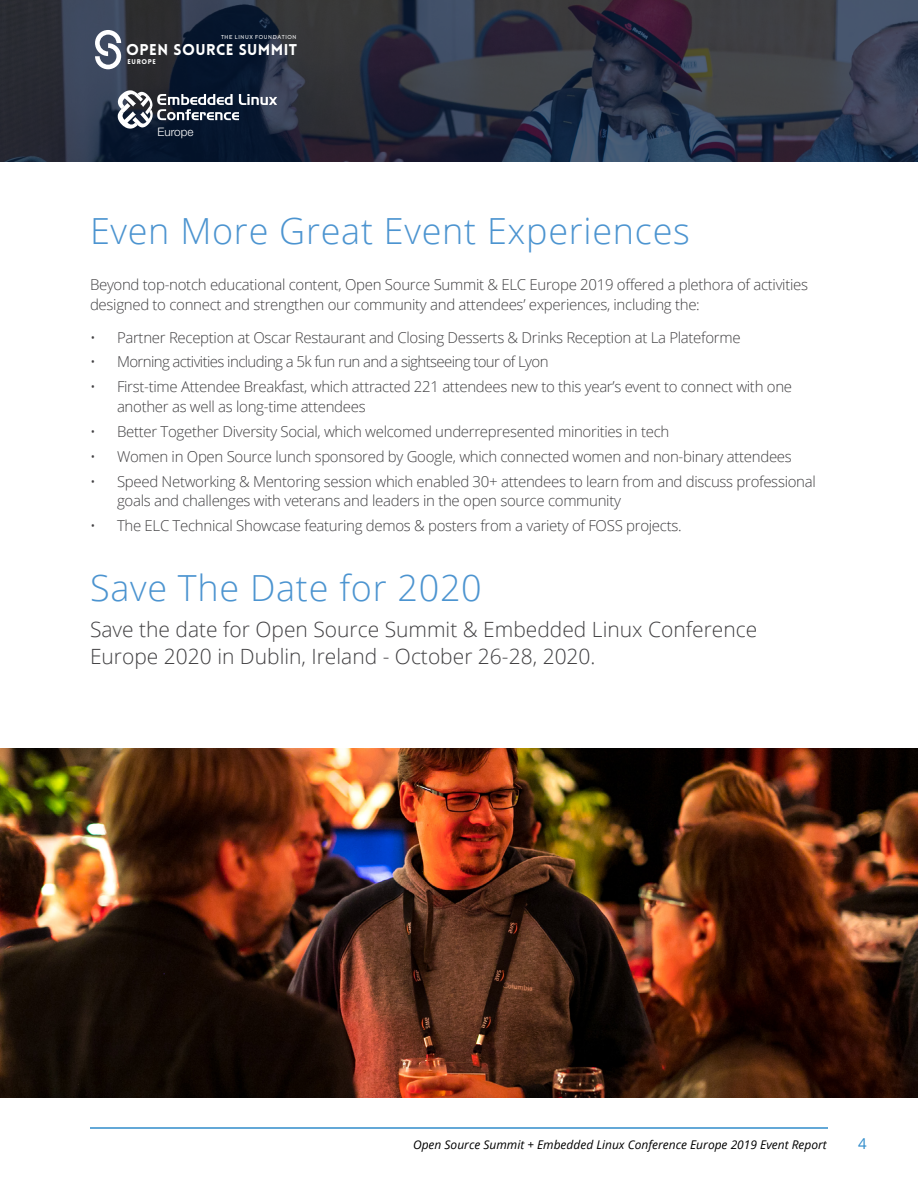
<style>
.page{position:relative;width:918px;height:1188px;background:#fff}
.page>*{position:absolute;margin:0;border:0;box-sizing:border-box;transform-origin:0 0}
.t1{font:300 36px "Open Sans";letter-spacing:.02em;color:#4c94d0}
.t2{font:300 21px/27px "Open Sans";color:#414042}
.t3{font:900 15.3px "Lovelo";letter-spacing:.03em;color:#fff}
.t4{font:300 15px/19.5px "Open Sans";letter-spacing:-.02em;color:#414042}
.t5{font:300 15px "Open Sans";letter-spacing:-.04em;color:#414042}
.t6{font:15px "Open Sans";color:#308ccb}
.t7{font:italic 12px "Open Sans";color:#000}
.t8{font:300 11.7px "Helvetica Neue LT Std";color:#fff}
.t9{font:900 8.85px "Lovelo";letter-spacing:.1em;color:#fff}
.t10{font:900 6.75px "Lovelo";letter-spacing:.1em;color:#fff}
.t11{font:700 5.7px "Coves";letter-spacing:.1em;color:#fff}
</style>
<div class="page">
<hr style="left:90px;top:1127px;width:738px;height:2px;background:#308ccb">
<svg style="left:0;top:0;width:918px;height:162px;background:#2d3242"></svg>
<svg style="left:95px;top:30px;width:26px;height:39px"></svg>
<svg style="left:118px;top:90px;width:159px;height:39px"></svg>
<img style="left:0;top:748px;width:918px;height:349px">
<p class="t11" style="left:221px;top:34px;width:77px">THE LINUX FOUNDATION</p>
<p class="t9" style="left:209px;top:42px;width:39px">EUROPE</p>
<p class="t3" style="left:126px;top:40px;width:173px">OPEN SOURCE SUMMIT</p>
<p class="t10" style="left:128px;top:58px;width:30px">EUROPE</p>
<p class="t8" style="left:157px;top:125px;width:37px">Europe</p>
<h1 class="t1" style="left:90px;top:206px;width:601px">Even More Great Event Experiences</h1>
<p class="t4" style="left:90px;top:274px;width:720px">Beyond top-notch educational content, Open Source Summit &amp; ELC Europe 2019 offered a plethora of activities designed to connect and strengthen our community and attendees’ experiences, including the:</p>
<p class="t4" style="left:90px;top:327px;width:652px">• Partner Reception at Oscar Restaurant and Closing Desserts &amp; Drinks Reception at La Plateforme</p>
<p class="t5" style="left:90px;top:352px;width:460px">• Morning activities including a 5k fun run and a sightseeing tour of Lyon</p>
<p class="t4" style="left:117px;top:377px;width:677px;text-indent:-27px">• First-time Attendee Breakfast, which attracted 221 attendees new to this year’s event to connect with one another as well as long-time attendees</p>
<p class="t4" style="left:90px;top:421px;width:581px">• Better Together Diversity Social, which welcomed underrepresented minorities in tech</p>
<p class="t4" style="left:90px;top:446px;width:703px">• Women in Open Source lunch sponsored by Google, which connected women and non-binary attendees</p>
<p class="t4" style="left:117px;top:471px;width:700px;text-indent:-27px">• Speed Networking &amp; Mentoring session which enabled 30+ attendees to learn from and discuss professional goals and challenges with veterans and leaders in the open source community</p>
<p class="t4" style="left:90px;top:515px;width:593px">• The ELC Technical Showcase featuring demos &amp; posters from a variety of FOSS projects.</p>
<h1 class="t1" style="left:90px;top:563px;width:393px">Save The Date for 2020</h1>
<h2 class="t2" style="left:90px;top:615px;width:669px">Save the date for Open Source Summit &amp; Embedded Linux Conference<br>Europe 2020 in Dublin, Ireland - October 26-28, 2020.</h2>
<p class="t7" style="left:413px;top:1136px;width:415px">Open Source Summit + Embedded Linux Conference Europe 2019 Event Report</p>
<p class="t6" style="left:858px;top:1133px;width:10px">4</p>
</div>
